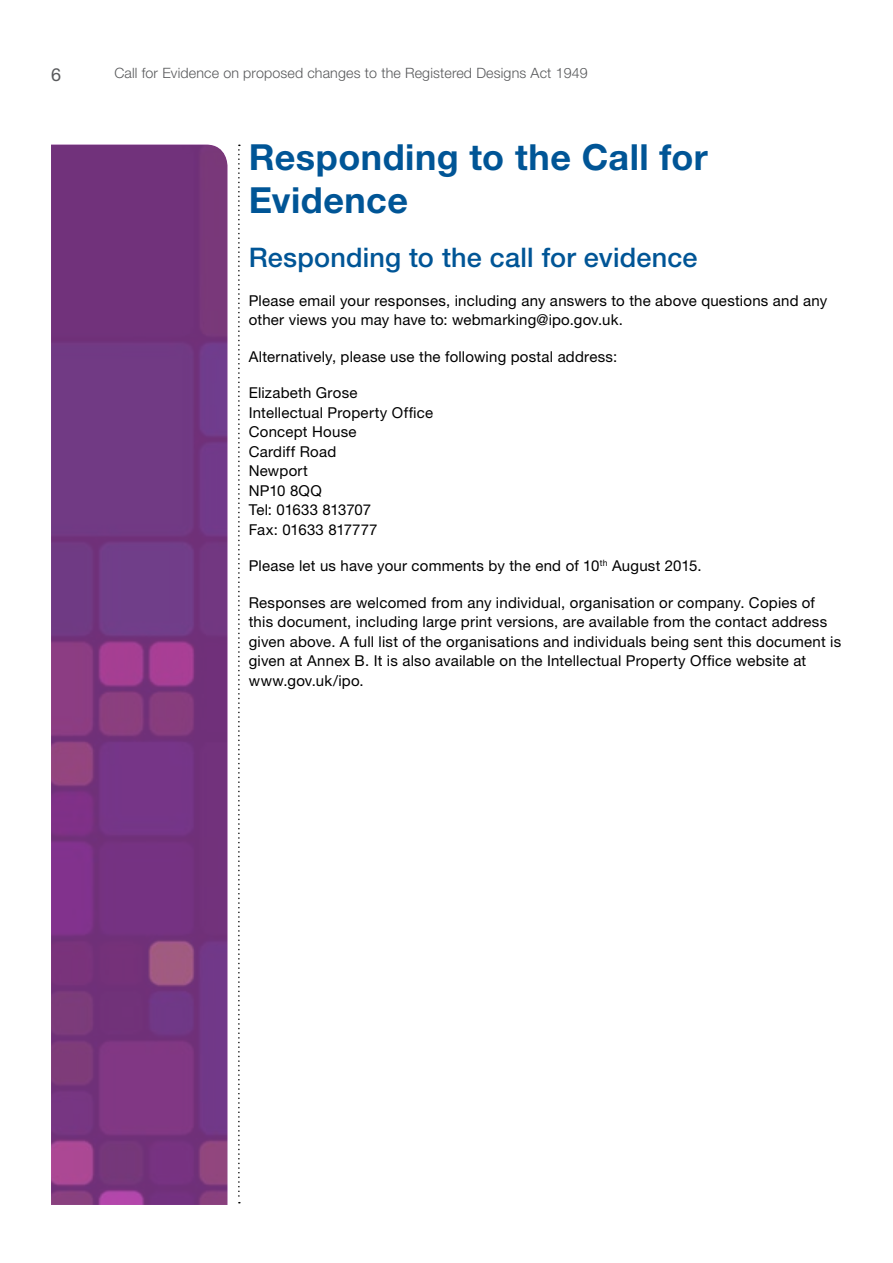
<style>
.page{position:relative;width:893px;height:1263px;background:#fff}
.page>*{position:absolute;margin:0;border:0;box-sizing:border-box;transform-origin:0 0}
.Heading_1{font:700 36px/43.2px "Helvetica Neue LT Std";letter-spacing:.01em;color:#005596}
.Heading_2{font:500 27px "Helvetica Neue LT Std";letter-spacing:.005em;color:#005596}
.t1{font:18px "Helvetica Neue LT Std";color:#58595b}
.Body{font:15px/19.5px "Helvetica Neue LT Std";letter-spacing:.015em;color:#000}
.t2{font:300 14.25px "Helvetica Neue LT Std";letter-spacing:.01em;color:#58595b}
</style>
<div class="page">
<svg style="left:238px;top:145px;width:2px;height:1058px"></svg>
<img style="left:51px;top:145px;width:176px;height:1060px">
<p class="t1" style="left:51px;top:64px;width:12px">6</p>
<p class="t2" style="left:114px;top:64px;width:475px">Call for Evidence on proposed changes to the Registered Designs Act 1949</p>
<h1 class="Heading_1" style="left:249px;top:135px;width:461px">Responding to the Call for<br>Evidence</h1>
<h2 class="Heading_2" style="left:249px;top:241px;width:450px">Responding to the call for evidence</h2>
<p class="Body" style="left:249px;top:290px;width:580px">Please email your responses, including any answers to the above questions and any other views you may have to: webmarking@ipo.gov.uk.</p>
<p class="Body" style="left:249px;top:346px;width:370px">Alternatively, please use the following postal address:</p>
<p class="Body" style="left:249px;top:383px;width:186px">Elizabeth Grose<br>Intellectual Property Office<br>Concept House<br>Cardiff Road<br>Newport<br>NP10 8QQ<br>Tel: 01633 813707<br>Fax: 01633 817777</p>
<p class="Body" style="left:249px;top:556px;width:454px">Please let us have your comments by the end of 10<sup>th</sup> August 2015.</p>
<p class="Body" style="left:249px;top:593px;width:594px">Responses are welcomed from any individual, organisation or company. Copies of this document, including large print versions, are available from the contact address given above. A full list of the organisations and individuals being sent this document is given at Annex B. It is also available on the Intellectual Property Office website at www.gov.uk/ipo.</p>
</div>
